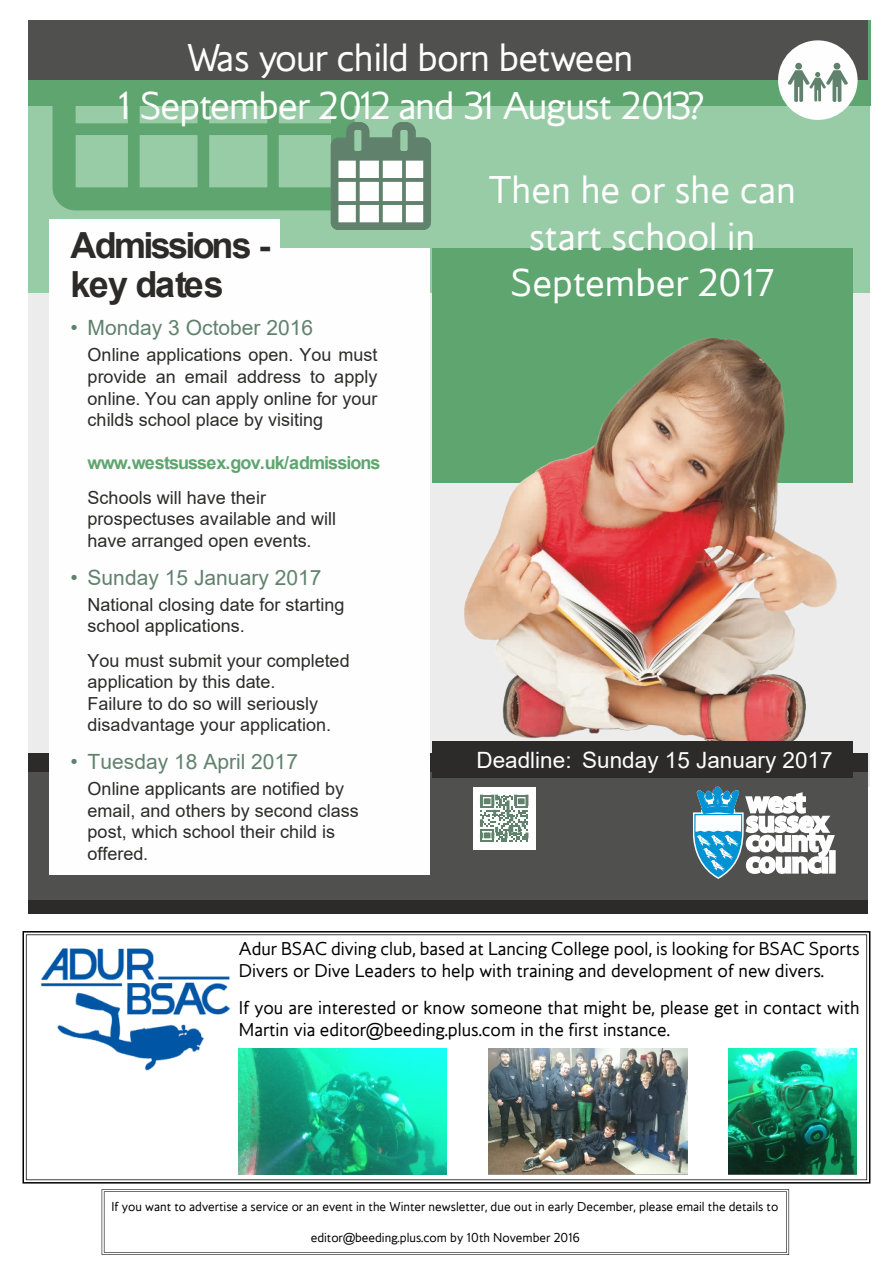
<style>
.page{position:relative;width:893px;height:1263px;background:#fff}
.page>*{position:absolute;margin:0;border:0;box-sizing:border-box;transform-origin:0 0}
.t1{font:36px/48px "Mylius Modern";letter-spacing:-.025em;color:#fefefe;text-align:center}
.t2{font:36px/46.5px "Mylius Modern";letter-spacing:-.005em;color:#fefefe;text-align:center}
.t3{font:700 36px/39px "Arial";letter-spacing:-.07em;color:#2c2b2a}
.t4{font:22.5px "Arial";color:#fefefe}
.t5{font:21px "Arial";color:#60826d}
.t6{font:18px/21.6px "Arial";color:#2c2b2a}
.t7{font:700 18px "Arial";letter-spacing:-.05em;color:#5ea56f}
.t8{font:17.25px/22px "Mylius Modern";color:#000}
.t9{font:12px "Mylius Modern";color:#000}
</style>
<div class="page">
<div style="left:28px;top:293px;width:842px;height:494px;background:#ececec"></div>
<div style="left:28px;top:21px;width:842px;height:272px;background:#98cca7"></div>
<svg style="left:53px;top:106px;width:301px;height:104px"></svg>
<div style="left:28px;top:21px;width:842px;height:85px;background:#5ea56f"></div>
<div style="left:28px;top:764px;width:839px;height:150px;background:#50504f"></div>
<div style="left:28px;top:753px;width:839px;height:18px;background:#2c2b2a"></div>
<div style="left:28px;top:900px;width:839px;height:14px;background:#2c2b2a"></div>
<svg style="left:693px;top:786px;width:143px;height:92px"></svg>
<div style="left:432px;top:248px;width:421px;height:235px;background:#5ea56f"></div>
<div style="left:28px;top:21px;width:839px;height:59px;background:#50504f"></div>
<div style="left:778px;top:40px;width:80px;height:80px;background:#fefefe;border-radius:50%"></div>
<div style="left:795px;top:63px;width:7px;height:7px;background:#60826d;border-radius:50%"></div>
<div style="left:834px;top:63px;width:6px;height:7px;background:#60826d;border-radius:50%"></div>
<svg style="left:788px;top:70px;width:60px;height:32px"></svg>
<img style="left:464px;top:337px;width:373px;height:404px">
<div style="left:473px;top:787px;width:62px;height:63px;background:#fefefe"></div>
<svg style="left:480px;top:795px;width:48px;height:47px"></svg>
<div style="left:432px;top:741px;width:421px;height:37px;background:#2c2b2a"></div>
<div style="left:49px;top:248px;width:381px;height:627px;background:#fefefe"></div>
<div style="left:49px;top:220px;width:231px;height:46px;background:#fefefe"></div>
<svg style="left:331px;top:122px;width:100px;height:108px;background:#9eb6a6"></svg>
<svg style="left:102px;top:1189px;width:687px;height:66px"></svg>
<svg style="left:22px;top:931px;width:848px;height:252px"></svg>
<img style="left:36px;top:944px;width:196px;height:129px">
<img style="left:488px;top:1049px;width:199px;height:125px">
<img style="left:239px;top:1049px;width:207px;height:126px">
<img style="left:729px;top:1048px;width:128px;height:126px">
<h1 class="t1" style="left:117px;top:37px;width:588px">Was your child born between<br>1 September 2012 and 31 August 2013?</h1>
<h1 class="t3" style="left:71px;top:230px;width:201px">Admissions - key dates</h1>
<p class="t5" style="left:71px;top:320px;width:244px">• Monday 3 October 2016</p>
<p class="t6" style="left:88px;top:346px;width:291px;text-align:justify">Online applications open. You must provide an email address to apply online. You can apply online for your child’s school place by visiting</p>
<p class="t7" style="left:88px;top:456px;width:294px">www.westsussex.gov.uk/admissions</p>
<p class="t6" style="left:88px;top:488px;width:250px">Schools will have their prospectuses available and will have arranged open events.</p>
<p class="t5" style="left:71px;top:569px;width:252px">• Sunday 15 January 2017</p>
<p class="t6" style="left:88px;top:595px;width:258px">National closing date for starting school applications.</p>
<p class="t6" style="left:88px;top:651px;width:264px">You must submit your completed application by this date.<br>Failure to do so will seriously disadvantage your application.</p>
<p class="t5" style="left:71px;top:754px;width:229px">• Tuesday 18 April 2017</p>
<p class="t6" style="left:88px;top:780px;width:273px">Online applicants are notified by email, and others by second class post, which school their child is offered.</p>
<h1 class="t2" style="left:489px;top:170px;width:309px">Then he or she can start school in<br>September 2017</h1>
<p class="t4" style="left:476px;top:751px;width:358px">Deadline: Sunday 15 January 2017</p>
<p class="t8" style="left:239px;top:939px;width:622px">Adur BSAC diving club, based at Lancing College pool, is looking for BSAC Sports<br>Divers or Dive Leaders to help with training and development of new divers.</p>
<p class="t8" style="left:239px;top:998px;width:622px">If you are interested or know someone that might be, please get in contact with<br>Martin via editor@beeding.plus.com in the first instance.</p>
<p class="t9" style="left:112px;top:1202px;width:668px">If you want to advertise a service or an event in the Winter newsletter, due out in early December, please email the details to</p>
<p class="t9" style="left:311px;top:1232px;width:271px">editor@beeding.plus.com by 10th November 2016</p>
</div>
